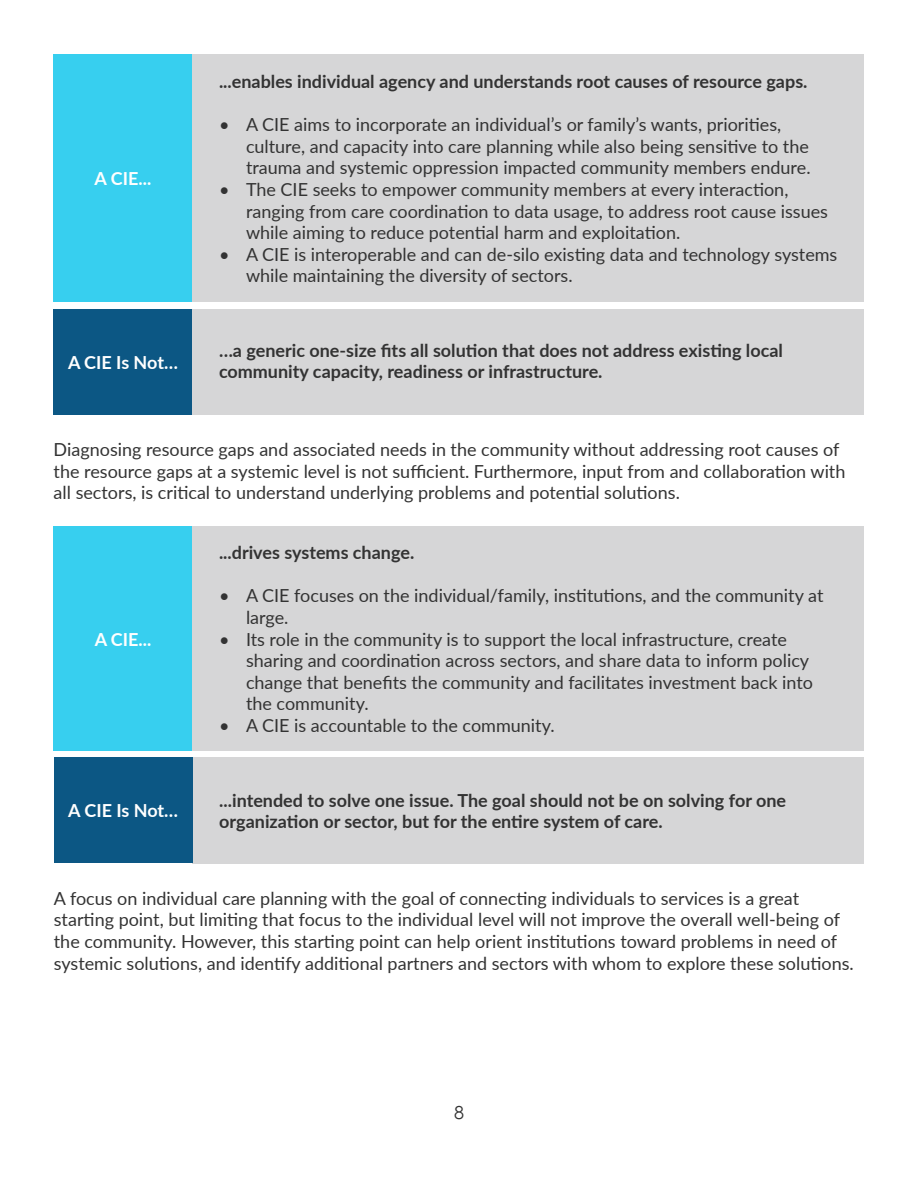
<style>
.page{position:relative;width:918px;height:1188px;background:#fff}
.page>*{position:absolute;margin:0;border:0;box-sizing:border-box;transform-origin:0 0}
.P1{font:18px/21.6px "Lato";color:#333}
.P1-2{font:700 18px/21.6px "Lato";color:#333}
.t1{font:700 18px "Lato";color:#fff}
.t2{font:18px "Century Gothic Pro";color:#333}
</style>
<div class="page">
<div style="left:192px;top:54px;width:672px;height:248px;background:#d6d6d7"></div>
<div style="left:54px;top:54px;width:138px;height:248px;background:#37cfef"></div>
<div style="left:192px;top:309px;width:671px;height:106px;background:#d6d6d7"></div>
<div style="left:54px;top:309px;width:138px;height:106px;background:#0c5784"></div>
<div style="left:192px;top:526px;width:671px;height:224px;background:#d6d6d7"></div>
<div style="left:54px;top:526px;width:138px;height:224px;background:#37cfef"></div>
<div style="left:192px;top:757px;width:672px;height:106px;background:#d6d6d7"></div>
<div style="left:54px;top:757px;width:138px;height:106px;background:#0c5784"></div>
<h1 class="t1" style="left:95px;top:166px;width:58px">A CIE...</h1>
<h1 class="t1" style="left:68px;top:349px;width:111px">A CIE Is Not…</h1>
<p class="P1-2" style="left:219px;top:70px;width:590px">...enables individual agency and understands root causes of resource gaps.</p>
<p class="P1" style="left:246px;top:113px;width:566px;text-indent:-27px">• A CIE aims to incorporate an individual’s or family’s wants, priorities, culture, and capacity into care planning while also being sensitive to the trauma and systemic oppression impacted community members endure.</p>
<p class="P1" style="left:246px;top:178px;width:584px;text-indent:-27px">• The CIE seeks to empower community members at every interaction, ranging from care coordination to data usage, to address root cause issues while aiming to reduce potential harm and exploitation.</p>
<p class="P1" style="left:246px;top:243px;width:593px;text-indent:-27px">• A CIE is interoperable and can de-silo existing data and technology systems while maintaining the diversity of sectors.</p>
<p class="P1-2" style="left:219px;top:338px;width:566px">…a generic one-size fits all solution that does not address existing local community capacity, readiness or infrastructure.</p>
<p class="P1" style="left:54px;top:438px;width:793px">Diagnosing resource gaps and associated needs in the community without addressing root causes of the resource gaps at a systemic level is not sufficient. Furthermore, input from and collaboration with all sectors, is critical to understand underlying problems and potential solutions.</p>
<h1 class="t1" style="left:95px;top:626px;width:58px">A CIE...</h1>
<h1 class="t1" style="left:68px;top:798px;width:111px">A CIE Is Not…</h1>
<p class="P1-2" style="left:219px;top:541px;width:197px">...drives systems change.</p>
<p class="P1" style="left:246px;top:584px;width:579px;text-indent:-27px">• A CIE focuses on the individual/family, institutions, and the community at large.</p>
<p class="P1" style="left:246px;top:627px;width:569px;text-indent:-27px">• Its role in the community is to support the local infrastructure, create sharing and coordination across sectors, and share data to inform policy change that benefits the community and facilitates investment back into the community.</p>
<p class="P1" style="left:219px;top:714px;width:337px">• A CIE is accountable to the community.</p>
<p class="P1-2" style="left:219px;top:789px;width:568px">...intended to solve one issue. The goal should not be on solving for one organization or sector, but for the entire system of care.</p>
<p class="P1" style="left:54px;top:887px;width:801px">A focus on individual care planning with the goal of connecting individuals to services is a great starting point, but limiting that focus to the individual level will not improve the overall well-being of the community. However, this starting point can help orient institutions toward problems in need of systemic solutions, and identify additional partners and sectors with whom to explore these solutions.</p>
<p class="t2" style="left:454px;top:1102px;width:11px">8</p>
</div>
